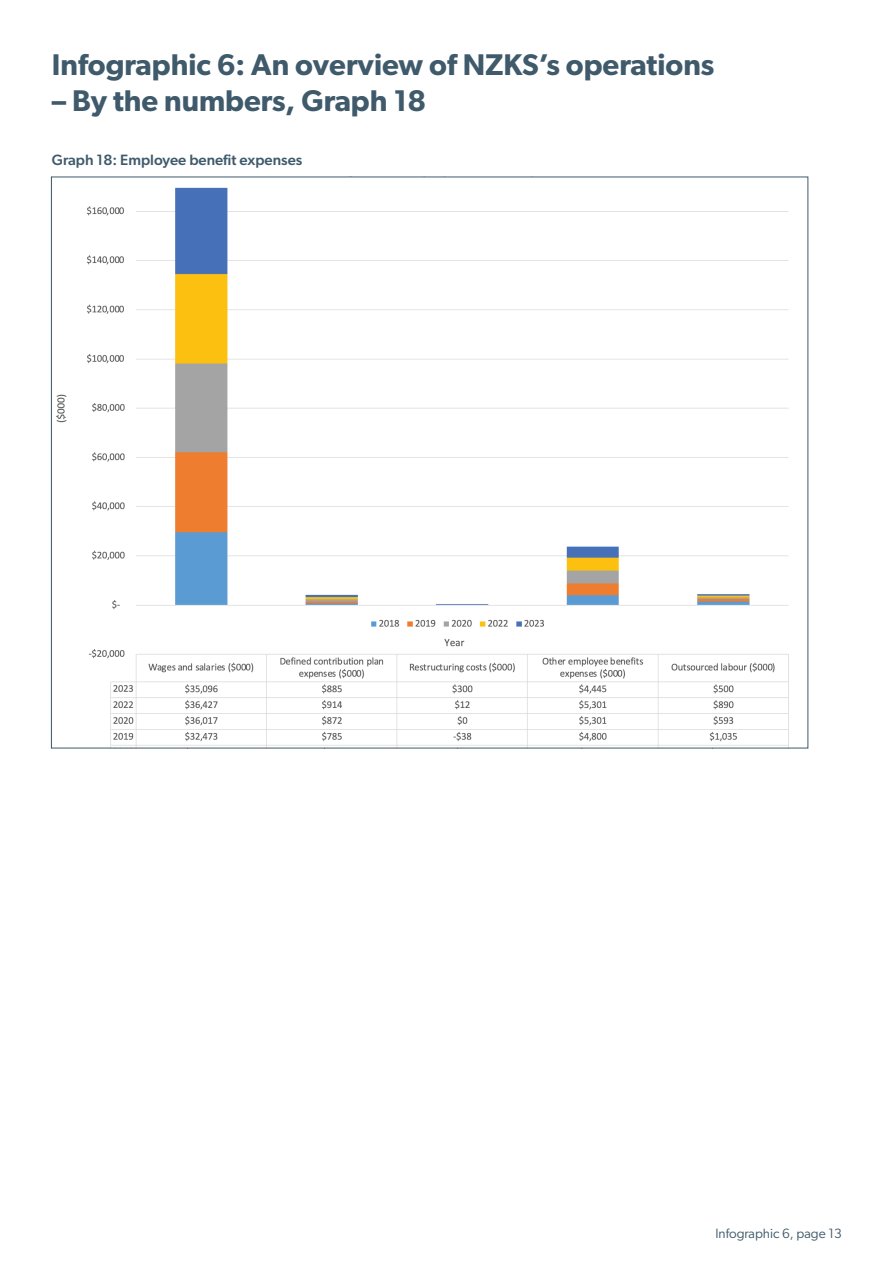
<style>
.page{position:relative;width:893px;height:1263px;background:#fff}
.page>*{position:absolute;margin:0;border:0;box-sizing:border-box;transform-origin:0 0}
.t1{font:600 30px "Gibson";color:#3f5a6b}
.t2{font:500 15px "Gibson";color:#3f5a6b}
.t3{font:13.5px "Gibson";color:#3f5a6b}
</style>
<div class="page">
<img style="left:56px;top:187px;width:733px;height:559px">
<p class="t1" style="left:52px;top:47px;width:664px">Infographic 6: An overview of NZKS’s operations</p>
<p class="t1" style="left:52px;top:83px;width:376px">– By the numbers, Graph 18</p>
<p class="t2" style="left:52px;top:151px;width:252px">Graph 18: Employee benefit expenses</p>
<p class="t3" style="left:715px;top:1225px;width:128px">Infographic 6, page 13</p>
</div>
